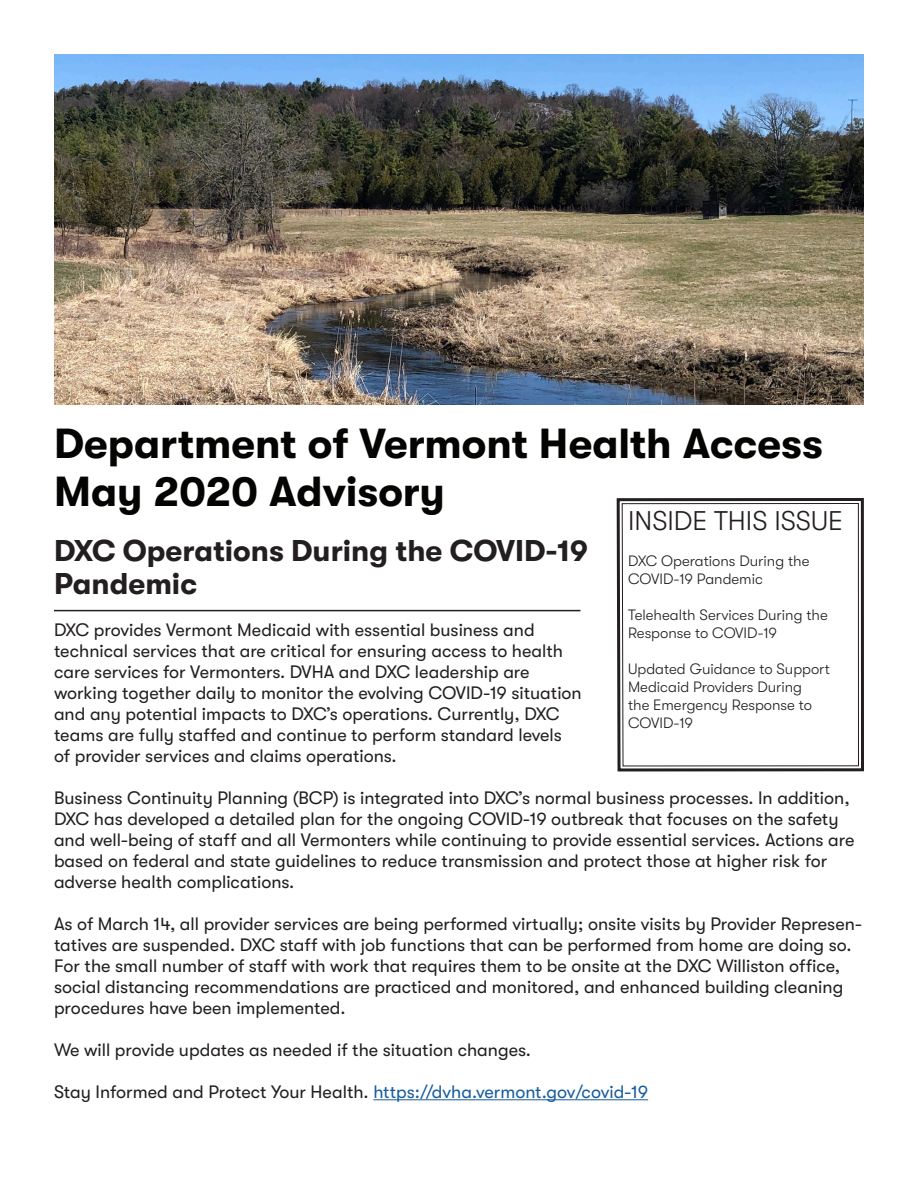
<style>
.page{position:relative;width:918px;height:1188px;background:#fff}
.page>*{position:absolute;margin:0;border:0;box-sizing:border-box;transform-origin:0 0}
.Head_Line{font:700 42px "GT Walsheim";color:#040503}
.t1{font:700 30px/33px "GT Walsheim";color:#231f20}
.t2{font:300 27px "GT Walsheim";color:#231f20}
.t3{font:18px/21px "GT Walsheim";color:#231f20}
.t4{font:300 15px/18px "GT Walsheim";color:#231f20}
.s1{color:#175d9e}
</style>
<div class="page">
<img style="left:54px;top:54px;width:561px;height:351px">
<svg style="left:615px;top:54px;width:249px;height:1047px"></svg>
<svg style="left:621px;top:502px;width:238px;height:265px"></svg>
<hr style="left:373px;top:1099px;width:275px;height:1px;background:#175d9e">
<hr style="left:54px;top:610px;width:526px;height:1px;background:#231f20">
<p class="Head_Line" style="left:54px;top:420px;width:771px">Department of Vermont Health Access</p>
<p class="Head_Line" style="left:54px;top:468px;width:393px">May 2020 Advisory</p>
<p class="t2" style="left:628px;top:506px;width:216px">INSIDE THIS ISSUE</p>
<p class="t4" style="left:628px;top:552px;width:183px">DXC Operations During the<br>COVID-19 Pandemic</p>
<p class="t4" style="left:628px;top:606px;width:201px">Telehealth Services During the<br>Response to COVID-19</p>
<p class="t4" style="left:628px;top:660px;width:204px">Updated Guidance to Support<br>Medicaid Providers During<br>the Emergency Response to<br>COVID-19</p>
<p class="t1" style="left:54px;top:534px;width:536px">DXC Operations During the COVID-19<br>Pandemic</p>
<p class="t3" style="left:54px;top:619px;width:529px">DXC provides Vermont Medicaid with essential business and technical services that are critical for ensuring access to health care services for Vermonters. DVHA and DXC leadership are working together daily to monitor the evolving COVID-19 situation and any potential impacts to DXC’s operations. Currently, DXC teams are fully staffed and continue to perform standard levels of provider services and claims operations.</p>
<p class="t3" style="left:54px;top:787px;width:802px">Business Continuity Planning (BCP) is integrated into DXC’s normal business processes. In addition, DXC has developed a detailed plan for the ongoing COVID-19 outbreak that focuses on the safety and well-being of staff and all Vermonters while continuing to provide essential services. Actions are based on federal and state guidelines to reduce transmission and protect those at higher risk for adverse health complications.</p>
<p class="t3" style="left:54px;top:913px;width:810px">As of March 14, all provider services are being performed virtually; onsite visits by Provider Represen&shy;tatives are suspended. DXC staff with job functions that can be performed from home are doing so.<br>For the small number of staff with work that requires them to be onsite at the DXC Williston office, social distancing recommendations are practiced and monitored, and enhanced building cleaning procedures have been implemented.</p>
<p class="t3" style="left:54px;top:1039px;width:478px">We will provide updates as needed if the situation changes.</p>
<p class="t3" style="left:54px;top:1081px;width:596px">Stay Informed and Protect Your Health. <span class="s1">https://dvha.vermont.gov/covid-19</span></p>
</div>
